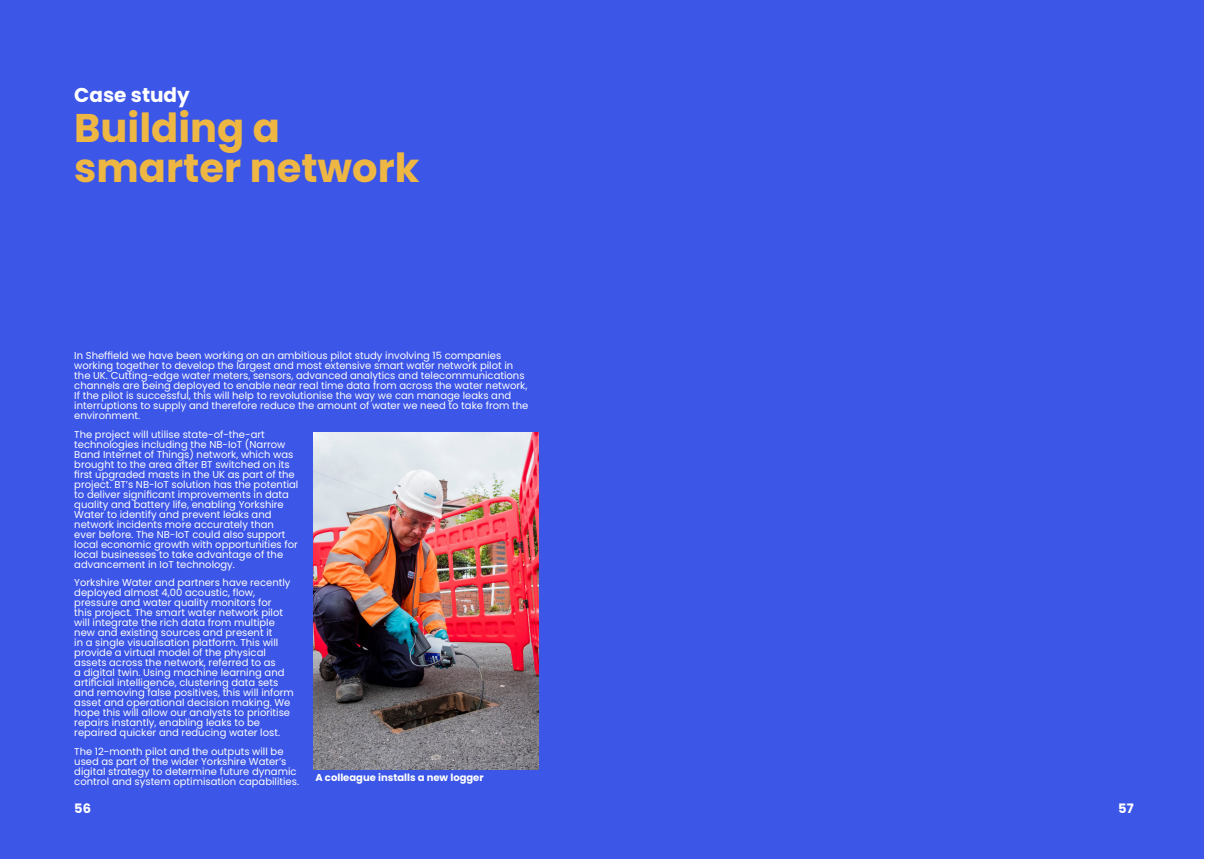
<style>
.page{position:relative;width:1208px;height:859px;background:#fff}
.page>*{position:absolute;margin:0;border:0;box-sizing:border-box;transform-origin:0 0}
.Header_1{font:700 40px "Poppins";color:#eeb743}
.Header_1-2{font:700 20px "Poppins";color:#fff}
.Header_3{font:700 13px "Poppins";color:#fff}
.Basic{font:10px/10px "Poppins";color:#fff}
.Bold{font:700 10px "Poppins";color:#fff}
</style>
<div class="page">
<div style="left:0;top:0;width:1203px;height:858px;background:#3c56e7"></div>
<img style="left:313px;top:432px;width:225px;height:338px">
<p class="Header_1-2" style="left:74px;top:84px;width:117px">Case study</p>
<p class="Header_1" style="left:74px;top:105px;width:207px">Building a</p>
<p class="Header_1" style="left:74px;top:145px;width:347px">smarter network</p>
<p class="Basic" style="left:74px;top:350px;width:455px">In Sheffield we have been working on an ambitious pilot study involving 15 companies working together to develop the largest and most extensive smart water network pilot in the UK. Cutting-edge water meters, sensors, advanced analytics and telecommunications channels are being deployed to enable near real time data from across the water network, If the pilot is successful, this will help to revolutionise the way we can manage leaks and interruptions to supply and therefore reduce the amount of water we need to take from the environment.</p>
<p class="Basic" style="left:74px;top:429px;width:226px">The project will utilise state-of-the-art technologies including the NB-IoT (Narrow Band Internet of Things) network, which was brought to the area after BT switched on its first upgraded masts in the UK as part of the project. BT’s NB-IoT solution has the potential to deliver significant improvements in data quality and battery life, enabling Yorkshire Water to identify and prevent leaks and network incidents more accurately than<br>ever before. The NB-IoT could also support local economic growth with opportunities for local businesses to take advantage of the advancement in IoT technology.</p>
<p class="Basic" style="left:74px;top:578px;width:221px">Yorkshire Water and partners have recently deployed almost 4,00 acoustic, flow, pressure and water quality monitors for<br>this project. The smart water network pilot will integrate the rich data from multiple new and existing sources and present it<br>in a single visualisation platform. This will provide a virtual model of the physical assets across the network, referred to as<br>a digital twin. Using machine learning and artificial intelligence, clustering data sets and removing false positives, this will inform asset and operational decision making. We hope this will allow our analysts to prioritise repairs instantly, enabling leaks to be repaired quicker and reducing water lost.</p>
<p class="Basic" style="left:74px;top:746px;width:226px">The 12-month pilot and the outputs will be used as part of the wider Yorkshire Water’s digital strategy to determine future dynamic control and system optimisation capabilities.</p>
<p class="Bold" style="left:315px;top:771px;width:170px">A colleague installs a new logger</p>
<p class="Header_3" style="left:74px;top:801px;width:18px">56</p>
<p class="Header_3" style="left:1118px;top:801px;width:17px">57</p>
</div>
